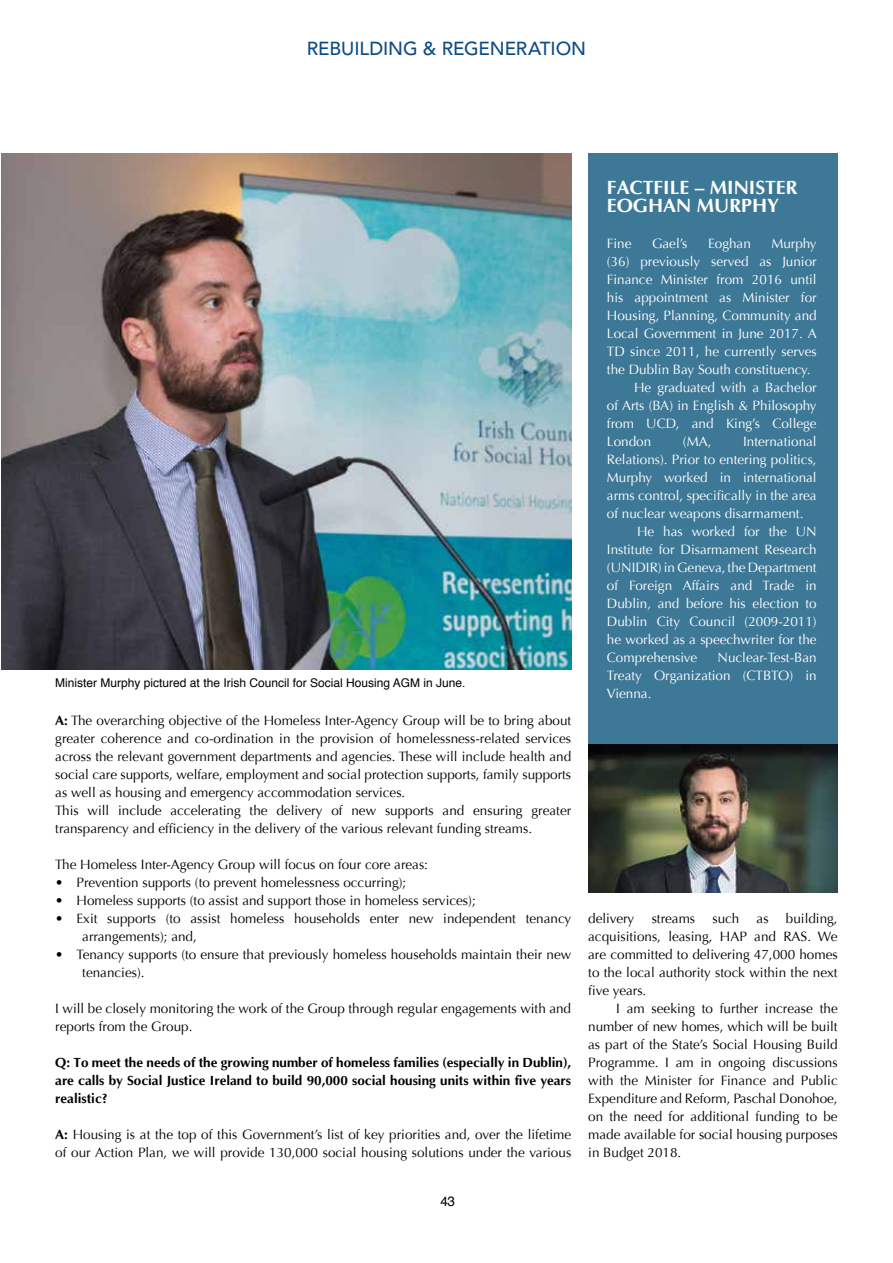
<style>
.page{position:relative;width:893px;height:1263px;background:#fff}
.page>*{position:absolute;margin:0;border:0;box-sizing:border-box;transform-origin:0 0}
.t1{font:700 19.5px/18px "Optima";color:#fff}
.t2{font:500 18.75px "Avenir";letter-spacing:-.005em;color:#0e4c84}
.t3{font:13.5px/18px "Optima";color:#000}
.t4{font:13.5px/18px "Optima";color:#fff;text-align:justify}
.t5{font:700 13.5px/18px "Optima";color:#000;text-align:justify}
.t6{font:13.5px "Helvetica";color:#000}
.t7{font:12px "Helvetica";color:#000}
.s1{font-weight:700}
</style>
<div class="page">
<div style="left:588px;top:153px;width:250px;height:739px;background:#3e7897"></div>
<img style="left:588px;top:744px;width:250px;height:148px">
<img style="left:1px;top:153px;width:570px;height:516px">
<h2 class="t2" style="left:307px;top:38px;width:281px">REBUILDING &amp; REGENERATION</h2>
<p class="t7" style="left:55px;top:673px;width:412px">Minister Murphy pictured at the Irish Council for Social Housing AGM in June.</p>
<h1 class="t1" style="left:607px;top:179px;width:192px">FACTFILE – MINISTER<br>EOGHAN MURPHY</h1>
<p class="t4" style="left:607px;top:235px;width:26px">Fine</p>
<p class="t4" style="left:652px;top:235px;width:37px">Gael’s</p>
<p class="t4" style="left:708px;top:235px;width:44px">Eoghan</p>
<p class="t4" style="left:771px;top:235px;width:47px">Murphy</p>
<p class="t4" style="left:607px;top:253px;width:211px">(36) previously served as Junior</p>
<p class="t4" style="left:607px;top:271px;width:211px">Finance Minister from 2016 until</p>
<p class="t4" style="left:607px;top:289px;width:211px">his appointment as Minister for</p>
<p class="t4" style="left:607px;top:307px;width:211px">Housing, Planning, Community and</p>
<p class="t4" style="left:607px;top:325px;width:211px">Local Government in June 2017. A</p>
<p class="t4" style="left:607px;top:343px;width:211px">TD since 2011, he currently serves</p>
<p class="t4" style="left:607px;top:361px;width:205px">the Dublin Bay South constituency.</p>
<p class="t4" style="left:634px;top:379px;width:184px">He graduated with a Bachelor</p>
<p class="t4" style="left:607px;top:397px;width:211px">of Arts (BA) in English &amp; Philosophy</p>
<p class="t4" style="left:607px;top:415px;width:211px">from UCD, and King’s College</p>
<p class="t4" style="left:607px;top:433px;width:46px">London</p>
<p class="t4" style="left:683px;top:433px;width:30px">(MA,</p>
<p class="t4" style="left:743px;top:433px;width:75px">International</p>
<p class="t4" style="left:607px;top:451px;width:211px">Relations). Prior to entering politics,</p>
<p class="t4" style="left:607px;top:469px;width:211px">Murphy worked in international</p>
<p class="t4" style="left:607px;top:487px;width:211px">arms control, specifically in the area</p>
<p class="t4" style="left:607px;top:505px;width:198px">of nuclear weapons disarmament.</p>
<p class="t4" style="left:637px;top:523px;width:181px">He has worked for the UN</p>
<p class="t4" style="left:607px;top:541px;width:211px">Institute for Disarmament Research</p>
<p class="t4" style="left:607px;top:559px;width:211px">(UNIDIR) in Geneva, the Department</p>
<p class="t4" style="left:607px;top:577px;width:211px">of Foreign Affairs and Trade in</p>
<p class="t4" style="left:607px;top:594px;width:211px">Dublin, and before his election to</p>
<p class="t4" style="left:607px;top:612px;width:211px">Dublin City Council (2009-2011)</p>
<p class="t4" style="left:607px;top:630px;width:211px">he worked as a speechwriter for the</p>
<p class="t4" style="left:607px;top:648px;width:92px">Comprehensive</p>
<p class="t4" style="left:607px;top:648px;width:211px;text-indent:111px">Nuclear-Test-Ban Treaty Organization (CTBTO) in Vienna.</p>
<p class="t3" style="left:55px;top:712px;width:517px"><span class="s1">A:</span> The overarching objective of the Homeless Inter-Agency Group will be to bring about greater coherence and co-ordination in the provision of homelessness-related services across the relevant government departments and agencies. These will include health and social care supports, welfare, employment and social protection supports, family supports as well as housing and emergency accommodation services.<br>This will include accelerating the delivery of new supports and ensuring greater transparency and efficiency in the delivery of the various relevant funding streams.</p>
<p class="t3" style="left:55px;top:856px;width:374px">The Homeless Inter-Agency Group will focus on four core areas:</p>
<p class="t3" style="left:55px;top:874px;width:353px">• Prevention supports (to prevent homelessness occurring);</p>
<p class="t3" style="left:55px;top:892px;width:422px">• Homeless supports (to assist and support those in homeless services);</p>
<p class="t3" style="left:82px;top:910px;width:490px;text-indent:-27px">• Exit supports (to assist homeless households enter new independent tenancy arrangements); and,</p>
<p class="t3" style="left:82px;top:946px;width:490px;text-indent:-27px">• Tenancy supports (to ensure that previously homeless households maintain their new tenancies).</p>
<p class="t3" style="left:55px;top:1000px;width:517px">I will be closely monitoring the work of the Group through regular engagements with and reports from the Group.</p>
<p class="t5" style="left:55px;top:1054px;width:517px">Q: To meet the needs of the growing number of homeless families (especially in Dublin), are calls by Social Justice Ireland to build 90,000 social housing units within five years realistic?</p>
<p class="t3" style="left:55px;top:1126px;width:517px"><span class="s1">A:</span> Housing is at the top of this Government’s list of key priorities and, over the lifetime of our Action Plan, we will provide 130,000 social housing solutions under the various</p>
<p class="t6" style="left:441px;top:1190px;width:16px">43</p>
<p class="t3" style="left:588px;top:909px;width:251px;text-align:justify;text-indent:198px">building, acquisitions, leasing, HAP and RAS. We are committed to delivering 47,000 homes to the local authority stock within the next five years.</p>
<p class="t3" style="left:588px;top:999px;width:251px;text-align:justify;text-indent:28px">I am seeking to further increase the number of new homes, which will be built as part of the State’s Social Housing Build Programme. I am in ongoing discussions with the Minister for Finance and Public Expenditure and Reform, Paschal Donohoe, on the need for additional funding to be made available for social housing purposes in Budget 2018.</p>
<p class="t3" style="left:588px;top:909px;width:48px">delivery</p>
<p class="t3" style="left:652px;top:909px;width:45px">streams</p>
<p class="t3" style="left:712px;top:909px;width:28px">such</p>
<p class="t3" style="left:757px;top:909px;width:14px">as</p>
</div>
